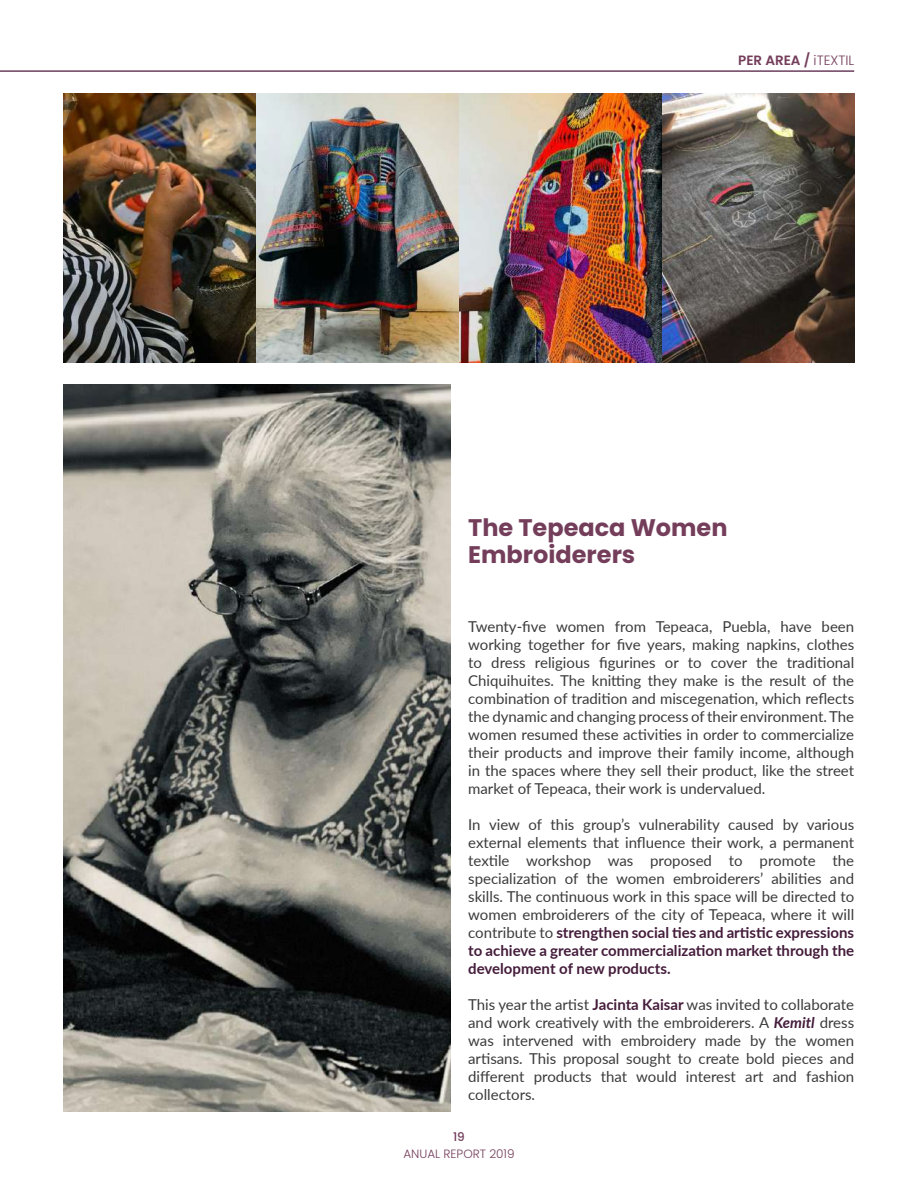
<style>
.page{position:relative;width:918px;height:1188px;background:#fff}
.page>*{position:absolute;margin:0;border:0;box-sizing:border-box;transform-origin:0 0}
.t1{font:700 24px/27px "Poppins";color:#743e5b}
.t2{font:15px/18px "Lato";color:#3b3b3b;text-align:justify}
.t3{font:600 13.5px "Poppins";color:#743e5b}
.t4{font:300 12px "Poppins";color:#743e5b}
.t5{font:500 12px "Poppins";color:#743e5b}
.s1{font-weight:300}
.s2{font-weight:700;color:#441c3b}
.s3{font-weight:700;font-style:italic;color:#441c3b}
</style>
<div class="page">
<hr style="left:0;top:70px;width:854px;height:2px;background:#6b3e5c">
<img style="left:64px;top:384px;width:386px;height:727px">
<img style="left:64px;top:94px;width:790px;height:269px">
<p class="t3" style="left:738px;top:53px;width:118px">PER AREA / <span class="s1">iTEXTIL</span></p>
<h1 class="t1" style="left:468px;top:515px;width:261px">The Tepeaca Women<br>Embroiderers</h1>
<p class="t2" style="left:468px;top:617px;width:388px">Twenty-five women from Tepeaca, Puebla, have been working together for five years, making napkins, clothes to dress religious figurines or to cover the traditional Chiquihuites. The knitting they make is the result of the combination of tradition and miscegenation, which reflects the dynamic and changing process of their environment. The women resumed these activities in order to commercialize their products and improve their family income, although in the spaces where they sell their product, like the street market of Tepeaca, their work is undervalued.</p>
<p class="t2" style="left:468px;top:815px;width:388px">In view of this group’s vulnerability caused by various external elements that influence their work, a permanent textile workshop was proposed to promote the specialization of the women embroiderers’ abilities and skills. The continuous work in this space will be directed to women embroiderers of the city of Tepeaca, where it will contribute to <span class="s2">strengthen social ties and artistic expressions to achieve a greater commercialization market through the development of new products.</span></p>
<p class="t2" style="left:468px;top:995px;width:388px">This year the artist <span class="s2">Jacinta Kaisar</span> was invited to collaborate and work creatively with the embroiderers. A <span class="s3">Kemitl</span> dress was intervened with embroidery made by the women artisans. This proposal sought to create bold pieces and different products that would interest art and fashion collectors.</p>
<p class="t5" style="left:453px;top:1130px;width:13px">19</p>
<p class="t4" style="left:403px;top:1147px;width:113px">ANUAL REPORT 2019</p>
</div>
